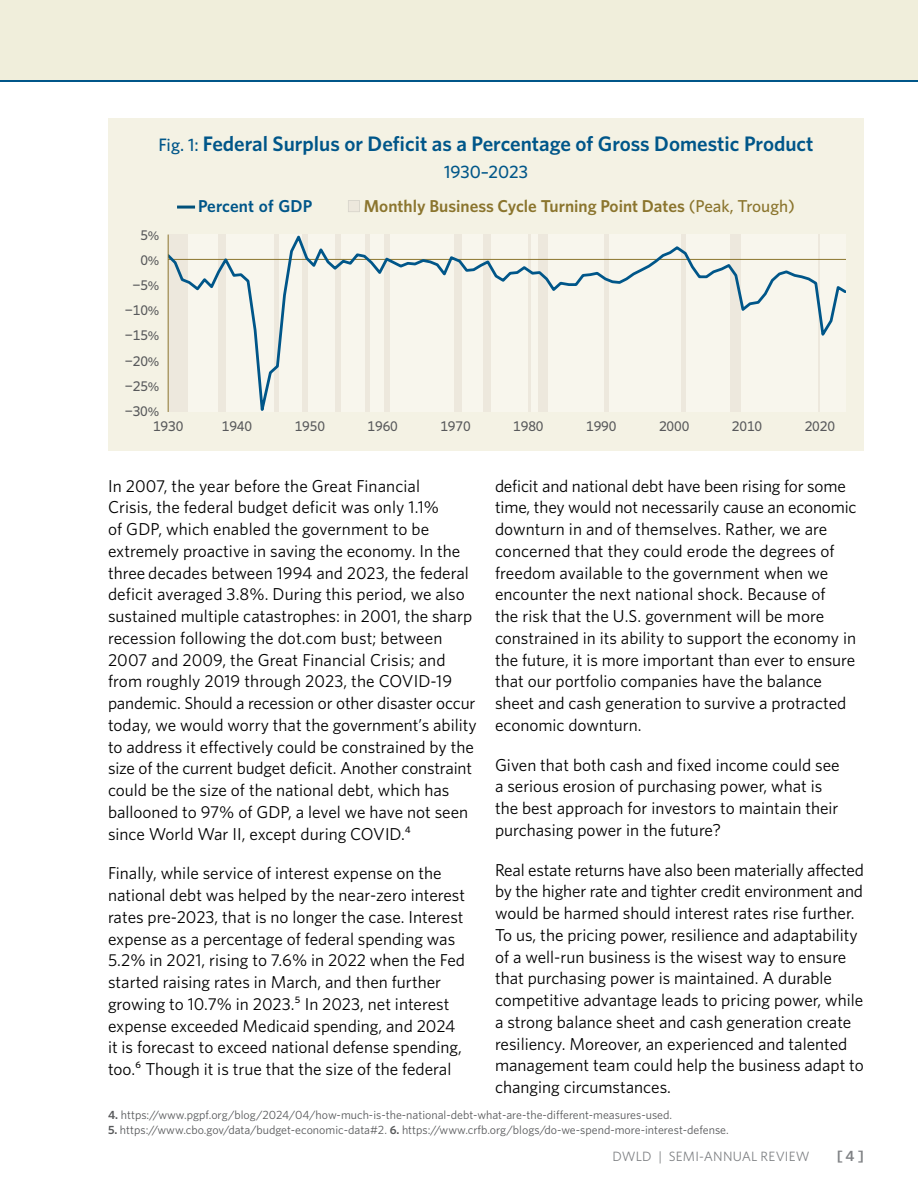
<style>
.page{position:relative;width:918px;height:1188px;background:#fff}
.page>*{position:absolute;margin:0;border:0;box-sizing:border-box;transform-origin:0 0}
.t1{font:600 21px "Whitney";color:#005689}
.t2{font:500 18px "Whitney";color:#005689}
.Body{font:17.25px/21.8px "Whitney";color:#000}
.t3{font:600 17.25px "Whitney";color:#8b752e}
.t4{font:600 17.25px "Whitney";letter-spacing:.005em;color:#005689}
.t5{font:600 15px "Whitney";color:#808285}
.t6{font:500 14.25px/25.2px "Whitney";letter-spacing:-.01em;color:#58595b;text-align:justify}
.t7{font:13.5px "Whitney";letter-spacing:.01em;color:#808285}
.Footnote_first{font:12px "Whitney";color:#58595b}
.s1{font-weight:500;font-size:18px}
.s2{font-weight:500}
.s3{font-size:12.75px}
.s4{font-weight:600}
</style>
<div class="page">
<div style="left:0;top:0;width:918px;height:80px;background:#f0eedb"></div>
<hr style="left:0;top:80px;width:918px;height:2px;background:#005689">
<div style="left:108px;top:118px;width:756px;height:333px;background:#f4f2e4"></div>
<svg style="left:167px;top:234px;width:679px;height:178px"></svg>
<div style="left:161px;top:247px;width:7px;height:28px;background:#f4f2e4"></div>
<hr style="left:168px;top:235px;width:1px;height:177px;background:#8b752e">
<hr style="left:177px;top:206px;width:18px;height:3px;background:#005689">
<svg style="left:348px;top:200px;width:12px;height:12px"></svg>
<p class="t1" style="left:158px;top:129px;width:657px"><span class="s1">Fig. 1:</span> Federal Surplus or Deficit as a Percentage of Gross Domestic Product</p>
<p class="t2" style="left:444px;top:160px;width:85px">1930–2023</p>
<p class="t4" style="left:198px;top:195px;width:116px">Percent of GDP</p>
<p class="t3" style="left:364px;top:195px;width:433px">Monthly Business Cycle Turning Point Dates <span class="s2">(Peak, Trough)</span></p>
<p class="t6" style="left:125px;top:222px;width:36px;text-align:right">5<span class="s3">%<br></span>0<span class="s3">% </span>−5<span class="s3">% </span>−10<span class="s3">%</span></p>
<p class="t6" style="left:125px;top:323px;width:36px">−15<span class="s3">% </span>−20<span class="s3">% </span>−25<span class="s3">%</span></p>
<p class="t6" style="left:125px;top:398px;width:36px">−30<span class="s3">%</span></p>
<p class="t6" style="left:153px;top:413px;width:32px">1930</p>
<p class="t6" style="left:222px;top:413px;width:32px">1940</p>
<p class="t6" style="left:295px;top:414px;width:32px">1950</p>
<p class="t6" style="left:368px;top:413px;width:32px">1960</p>
<p class="t6" style="left:440px;top:413px;width:32px">1970</p>
<p class="t6" style="left:513px;top:413px;width:32px">1980</p>
<p class="t6" style="left:586px;top:413px;width:32px">1990</p>
<p class="t6" style="left:659px;top:413px;width:32px">2000</p>
<p class="t6" style="left:732px;top:413px;width:32px">2010</p>
<p class="t6" style="left:805px;top:413px;width:32px">2020</p>
<p class="Body" style="left:108px;top:474px;width:370px">In 2007, the year before the Great Financial<br>Crisis, the federal budget deficit was only 1.1%<br>of GDP, which enabled the government to be extremely proactive in saving the economy. In the three decades between 1994 and 2023, the federal deficit averaged 3.8%. During this period, we also sustained multiple catastrophes: in 2001, the sharp recession following the dot.com bust; between 2007 and 2009, the Great Financial Crisis; and from roughly 2019 through 2023, the COVID-19 pandemic. Should a recession or other disaster occur today, we would worry that the government’s ability to address it effectively could be constrained by the size of the current budget deficit. Another constraint could be the size of the national debt, which has ballooned to 97% of GDP, a level we have not seen since World War II, except during COVID.4</p>
<p class="Body" style="left:108px;top:862px;width:359px">Finally, while service of interest expense on the national debt was helped by the near-zero interest rates pre-2023, that is no longer the case. Interest expense as a percentage of federal spending was 5.2% in 2021, rising to 7.6% in 2022 when the Fed started raising rates in March, and then further growing to 10.7% in 2023.5 In 2023, net interest expense exceeded Medicaid spending, and 2024 it is forecast to exceed national defense spending, too.6 Though it is true that the size of the federal</p>
<p class="Body" style="left:495px;top:474px;width:363px">deficit and national debt have been rising for some time, they would not necessarily cause an economic downturn in and of themselves. Rather, we are concerned that they could erode the degrees of freedom available to the government when we encounter the next national shock. Because of<br>the risk that the U.S. government will be more constrained in its ability to support the economy in the future, it is more important than ever to ensure that our portfolio companies have the balance sheet and cash generation to survive a protracted economic downturn.</p>
<p class="Body" style="left:495px;top:753px;width:346px">Given that both cash and fixed income could see a serious erosion of purchasing power, what is the best approach for investors to maintain their purchasing power in the future?</p>
<p class="Body" style="left:495px;top:858px;width:370px">Real estate returns have also been materially affected by the higher rate and tighter credit environment and would be harmed should interest rates rise further.<br>To us, the pricing power, resilience and adaptability of a well-run business is the wisest way to ensure that purchasing power is maintained. A durable competitive advantage leads to pricing power, while a strong balance sheet and cash generation create resiliency. Moreover, an experienced and talented management team could help the business adapt to changing circumstances.</p>
<p class="Footnote_first" style="left:108px;top:1107px;width:566px"><span class="s4">4.</span> https://www.pgpf.org/blog/2024/04/how-much-is-the-national-debt-what-are-the-different-measures-used.</p>
<p class="Footnote_first" style="left:108px;top:1122px;width:622px"><span class="s4">5.</span> https://www.cbo.gov/data/budget-economic-data#2. <span class="s4">6.</span> https://www.crfb.org/blogs/do-we-spend-more-interest-defense.</p>
<p class="t7" style="left:613px;top:1147px;width:199px">DWLD | SEMI-ANNUAL REVIEW</p>
<p class="t5" style="left:837px;top:1146px;width:29px">[ 4 ]</p>
</div>
